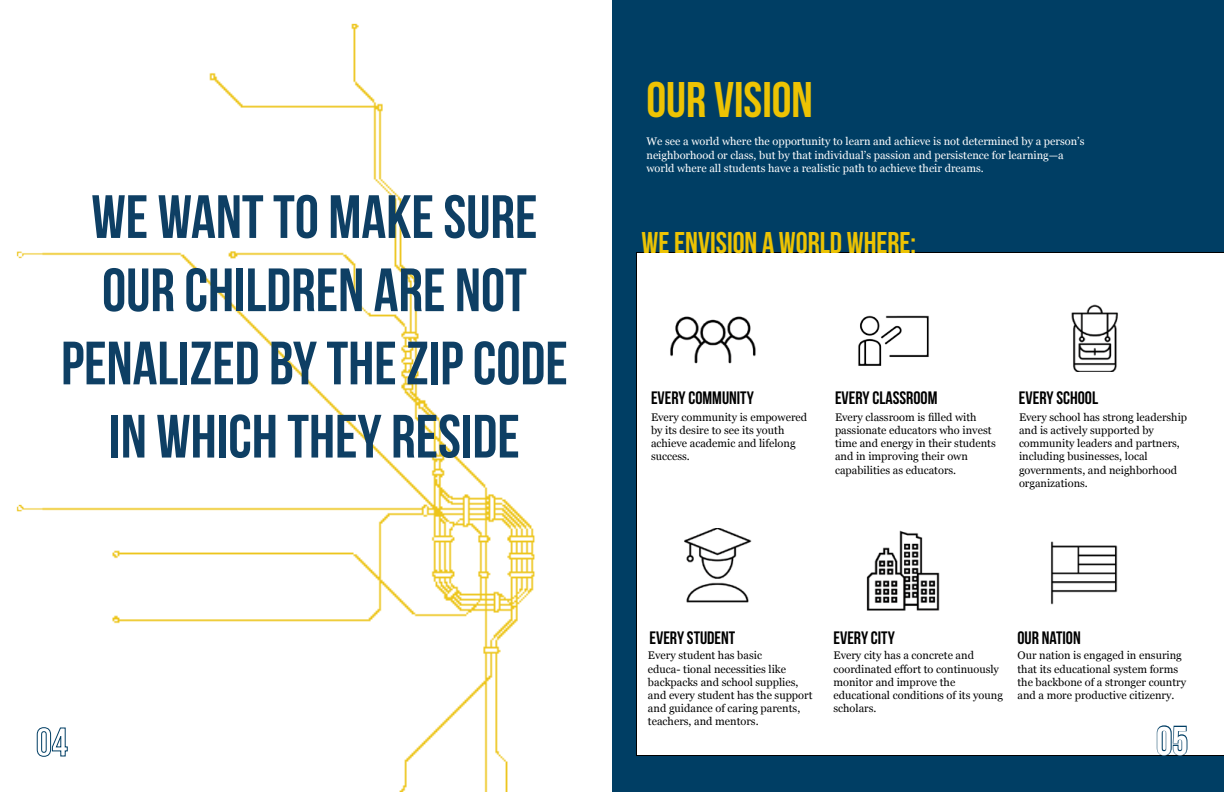
<style>
.page{position:relative;width:1224px;height:792px;background:#fff}
.page>*{position:absolute;margin:0;border:0;box-sizing:border-box;transform-origin:0 0}
.t1{font:61px/73.2px "Bebas Neue";color:#0e3f64;text-align:center}
.t2{font:50px "Bebas Neue";color:#edc303}
.t3{font:40px "Bebas Neue";color:#fff}
.t4{font:30px "Bebas Neue";color:#edc303}
.t5{font:18px "Bebas Neue";color:#000}
.t6{font:11px/13.2px "Georgia";color:#000}
.t7{font:11px/13.2px "Georgia";color:#fff}
</style>
<div class="page">
<img style="left:16px;top:23px;width:519px;height:769px">
<div style="left:612px;top:0;width:612px;height:792px;background:#003e64"></div>
<div style="left:636px;top:252px;width:588px;height:504px;background:#fff"></div>
<img style="left:852px;top:526px;width:94px;height:85px">
<img style="left:665px;top:305px;width:100px;height:67px">
<img style="left:852px;top:305px;width:83px;height:71px">
<img style="left:669px;top:529px;width:88px;height:76px">
<img style="left:1042px;top:540px;width:79px;height:65px">
<img style="left:1055px;top:298px;width:80px;height:73px">
<svg style="left:36px;top:727px;width:32px;height:30px"></svg>
<svg style="left:1156px;top:725px;width:32px;height:31px"></svg>
<h1 class="t1" style="left:91px;top:180px;width:448px">WE WANT TO MAKE SURE</h1>
<h1 class="t1" style="left:61px;top:253px;width:508px">OUR CHILDREN ARE NOT<br>PENALIZED BY THE ZIP CODE<br>IN WHICH THEY RESIDE</h1>
<h2 class="t2" style="left:646px;top:72px;width:168px">OUR VISION</h2>
<p class="t7" style="left:646px;top:135px;width:440px">We see a world where the opportunity to learn and achieve is not determined by a person’s neighborhood or class, but by that individual’s passion and persistence for learning—a world where all students have a realistic path to achieve their dreams.</p>
<h3 class="t4" style="left:642px;top:226px;width:276px">WE ENVISION A WORLD WHERE:</h3>
<h3 class="t5" style="left:651px;top:388px;width:104px">EVERY COMMUNITY</h3>
<p class="t6" style="left:651px;top:410px;width:158px">Every community is empowered by its desire to see its youth achieve academic and lifelong success.</p>
<h3 class="t5" style="left:835px;top:388px;width:104px">EVERY CLASSROOM</h3>
<h3 class="t5" style="left:1019px;top:388px;width:81px">EVERY SCHOOL</h3>
<p class="t6" style="left:835px;top:410px;width:162px">Every classroom is filled with passionate educators who invest time and energy in their students and in improving their own capabilities as educators.</p>
<p class="t6" style="left:1019px;top:410px;width:170px">Every school has strong leadership and is actively supported by community leaders and partners, including businesses, local governments, and neighborhood organizations.</p>
<h3 class="t5" style="left:650px;top:627px;width:87px">EVERY STUDENT</h3>
<h3 class="t5" style="left:833px;top:627px;width:63px">EVERY CITY</h3>
<h3 class="t5" style="left:1017px;top:627px;width:65px">OUR NATION</h3>
<p class="t6" style="left:648px;top:648px;width:166px">Every student has basic<br>educa- tional necessities like backpacks and school supplies, and every student has the support and guidance of caring parents, teachers, and mentors.</p>
<p class="t6" style="left:834px;top:648px;width:171px">Every city has a concrete and coordinated effort to continuously monitor and improve the educational conditions of its young scholars.</p>
<p class="t6" style="left:1018px;top:648px;width:170px">Our nation is engaged in ensuring that its educational system forms the backbone of a stronger country and a more productive citizenry.</p>
<h3 class="t3" style="left:1156px;top:719px;width:33px">05</h3>
</div>
